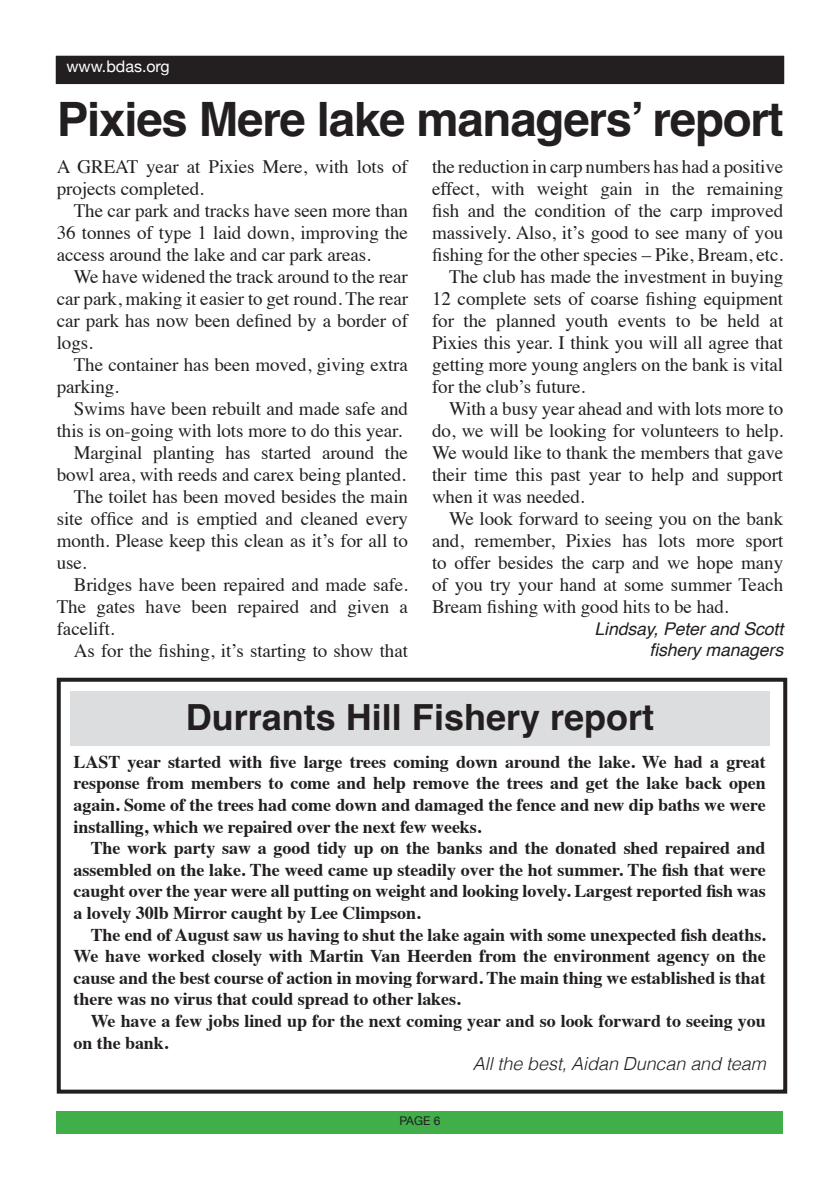
<style>
.page{position:relative;width:840px;height:1191px;background:#fff}
.page>*{position:absolute;margin:0;border:0;box-sizing:border-box;transform-origin:0 0}
.t1{font:700 47.4px "Helvetica";letter-spacing:-.025em;color:#231f20}
.t2{font:700 36px "Helvetica";color:#231f20}
.t3{font:19px/22px "Times";letter-spacing:-.005em;color:#231f20;text-align:justify}
.t4{font:700 18px/21.6px "Times";letter-spacing:-.005em;color:#231f20;text-align:justify}
.t5{font:italic 300 18px "Helvetica";letter-spacing:-.005em;color:#231f20}
.t6{font:italic 17.6px "Helvetica";letter-spacing:-.005em;color:#231f20}
.t7{font:16px "Helvetica Neue";color:#fff}
.t8{font:12px "Helvetica Neue";color:#231f20}
</style>
<div class="page">
<div style="left:57px;top:57px;width:725px;height:26px;background:#231f20"></div>
<div style="left:56px;top:56px;width:727px;height:28px;border:2px solid #231f20"></div>
<div style="left:57px;top:1111px;width:725px;height:22px;background:#40ae49"></div>
<div style="left:57px;top:677px;width:729px;height:416px;border:4px solid #231f20"></div>
<div style="left:70px;top:691px;width:699px;height:54px;background:#dcdddf"></div>
<p class="t7" style="left:66px;top:55px;width:105px">www.bdas.org</p>
<p class="t1" style="left:57px;top:91px;width:728px">Pixies Mere lake managers’ report</p>
<p class="t3" style="left:57px;top:154px;width:352px">A GREAT year at Pixies Mere, with lots of projects completed.</p>
<p class="t3" style="left:57px;top:198px;width:352px;text-indent:17px">The car park and tracks have seen more than 36 tonnes of type 1 laid down, improving the access around the lake and car park areas.</p>
<p class="t3" style="left:57px;top:264px;width:352px;text-indent:17px">We have widened the track around to the rear car park, making it easier to get round. The rear car park has now been defined by a border of logs.</p>
<p class="t3" style="left:57px;top:352px;width:352px;text-indent:17px">The container has been moved, giving extra parking.</p>
<p class="t3" style="left:57px;top:396px;width:352px;text-indent:17px">Swims have been rebuilt and made safe and this is on-going with lots more to do this year.</p>
<p class="t3" style="left:57px;top:440px;width:352px;text-align:right">Marginal planting has started around the bowl area, with reeds and carex being planted.</p>
<p class="t3" style="left:57px;top:484px;width:352px;text-indent:17px">The toilet has been moved besides the main site office and is emptied and cleaned every month. Please keep this clean as it’s for all to use.</p>
<p class="t3" style="left:57px;top:572px;width:352px;text-indent:17px">Bridges have been repaired and made safe.<br>The gates have been repaired and given a facelift.</p>
<p class="t3" style="left:74px;top:638px;width:335px">As for the fishing, it’s starting to show that</p>
<p class="t3" style="left:432px;top:154px;width:352px">the reduction in carp numbers has had a positive effect, with weight gain in the remaining fish and the condition of the carp improved massively. Also, it’s good to see many of you fishing for the other species – Pike, Bream, etc.</p>
<p class="t3" style="left:432px;top:264px;width:352px;text-indent:17px">The club has made the investment in buying 12 complete sets of coarse fishing equipment for the planned youth events to be held at Pixies this year. I think you will all agree that getting more young anglers on the bank is vital for the club’s future.</p>
<p class="t3" style="left:432px;top:396px;width:352px;text-indent:17px">With a busy year ahead and with lots more to do, we will be looking for volunteers to help.<br>We would like to thank the members that gave their time this past year to help and support when it was needed.</p>
<p class="t3" style="left:432px;top:506px;width:352px;text-indent:17px">We look forward to seeing you on the bank and, remember, Pixies has lots more sport to offer besides the carp and we hope many of you try your hand at some summer Teach Bream fishing with good hits to be had.</p>
<p class="t6" style="left:594px;top:615px;width:190px">Lindsay, Peter and Scott</p>
<p class="t6" style="left:649px;top:636px;width:135px">fishery managers</p>
<p class="t2" style="left:185px;top:695px;width:470px">Durrants Hill Fishery report</p>
<p class="t4" style="left:74px;top:749px;width:693px">LAST year started with five large trees coming down around the lake. We had a great response from members to come and help remove the trees and get the lake back open again. Some of the trees had come down and damaged the fence and new dip baths we were installing, which we repaired over the next few weeks.</p>
<p class="t4" style="left:74px;top:835px;width:693px;text-indent:17px">The work party saw a good tidy up on the banks and the donated shed repaired and assembled on the lake. The weed came up steadily over the hot summer. The fish that were caught over the year were all putting on weight and looking lovely. Largest reported fish was a lovely 30lb Mirror caught by Lee Climpson.</p>
<p class="t4" style="left:74px;top:922px;width:693px;text-indent:17px">The end of August saw us having to shut the lake again with some unexpected fish deaths.<br>We have worked closely with Martin Van Heerden from the environment agency on the cause and the best course of action in moving forward. The main thing we established is that there was no virus that could spread to other lakes.</p>
<p class="t4" style="left:74px;top:1008px;width:693px;text-indent:17px">We have a few jobs lined up for the next coming year and so look forward to seeing you on the bank.</p>
<p class="t5" style="left:472px;top:1048px;width:294px">All the best, Aidan Duncan and team</p>
<p class="t8" style="left:399px;top:1111px;width:43px">PAGE 6</p>
</div>
